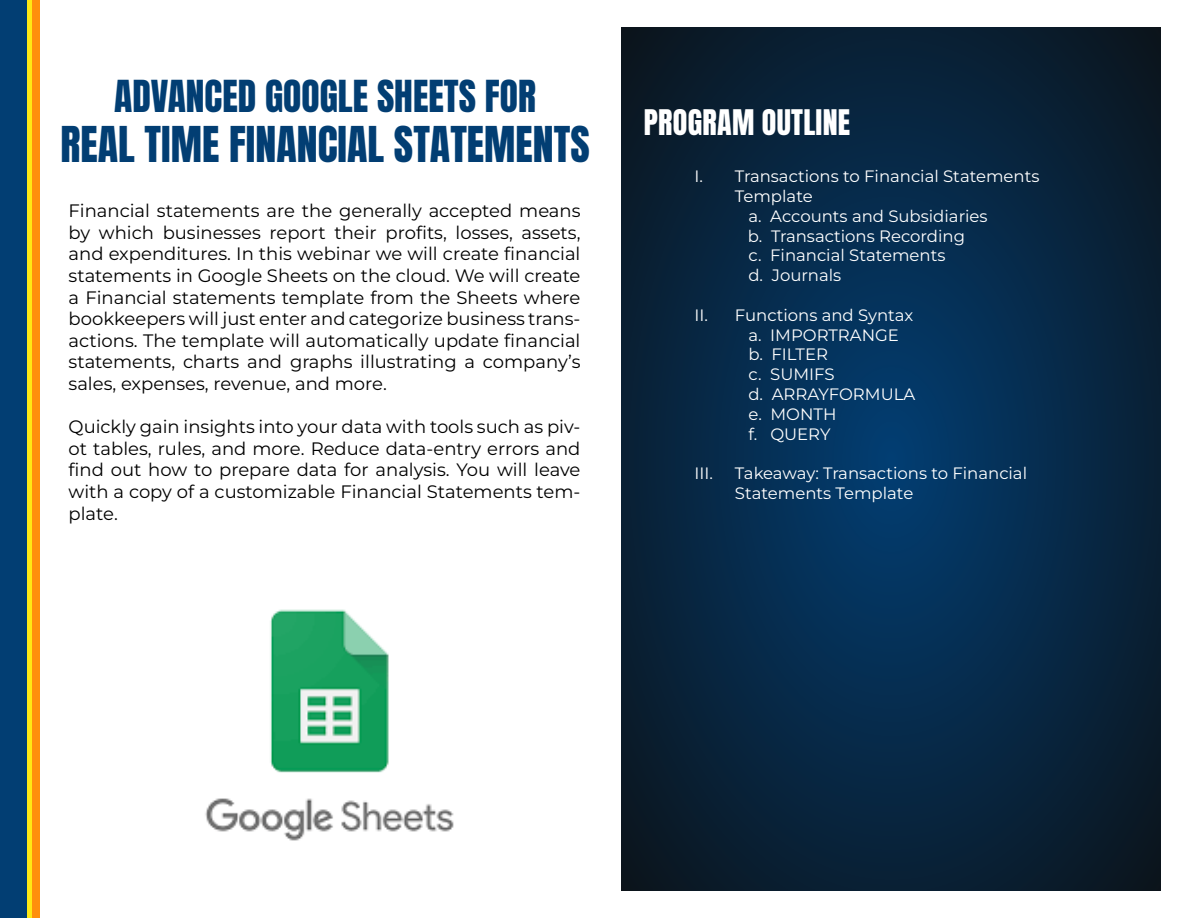
<style>
.page{position:relative;width:1188px;height:918px;background:#fff}
.page>*{position:absolute;margin:0;border:0;box-sizing:border-box;transform-origin:0 0}
.t1{font:42px "Anton";color:#023e73}
.t2{font:37.5px "Anton";color:#023e73}
.t3{font:30px "Anton";letter-spacing:.01em;color:#fff}
.t4{font:18px/21.6px "Montserrat";color:#000;text-align:justify}
.t5{font:16.5px/19.8px "Montserrat";color:#fff}
</style>
<div class="page">
<img style="left:205px;top:609px;width:249px;height:232px">
<svg style="left:621px;top:27px;width:540px;height:864px;background:#072642"></svg>
<div style="left:14px;top:0;width:26px;height:918px;background:#ff8f0c"></div>
<div style="left:5px;top:0;width:27px;height:918px;background:#ffe814"></div>
<div style="left:0;top:0;width:27px;height:918px;background:#023e73"></div>
<h2 class="t2" style="left:114px;top:77px;width:423px">ADVANCED GOOGLE SHEETS FOR</h2>
<h1 class="t1" style="left:60px;top:123px;width:531px">REAL TIME FINANCIAL STATEMENTS</h1>
<p class="t4" style="left:69px;top:200px;width:513px">Financial statements are the generally accepted means by which businesses report their profits, losses, assets, and expenditures. In this webinar we will create financial statements in Google Sheets on the cloud. We will create a Financial statements template from the Sheets where bookkeepers will just enter and categorize business trans&shy;actions. The template will automatically update financial statements, charts and graphs illustrating a company’s sales, expenses, revenue, and more.</p>
<p class="t4" style="left:69px;top:416px;width:513px">Quickly gain insights into your data with tools such as piv&shy;ot tables, rules, and more. Reduce data-entry errors and find out how to prepare data for analysis. You will leave with a copy of a customizable Financial Statements tem&shy;plate.</p>
<h3 class="t3" style="left:644px;top:107px;width:208px">PROGRAM OUTLINE</h3>
<p class="t5" style="left:694px;top:166px;width:347px">I. Transactions to Financial Statements</p>
<p class="t5" style="left:735px;top:186px;width:79px">Template</p>
<p class="t5" style="left:748px;top:206px;width:241px">a. Accounts and Subsidiaries</p>
<p class="t5" style="left:748px;top:226px;width:219px">b. Transactions Recording</p>
<p class="t5" style="left:748px;top:245px;width:199px">c. Financial Statements</p>
<p class="t5" style="left:748px;top:265px;width:94px">d. Journals</p>
<p class="t5" style="left:748px;top:305px;width:168px;text-indent:-54px">II. Functions and Syntax a. IMPORTRANGE b. FILTER<br>c. SUMIFS<br>d. ARRAYFORMULA e. MONTH<br>f. QUERY</p>
<p class="t5" style="left:694px;top:463px;width:20px">III.</p>
<p class="t5" style="left:735px;top:463px;width:294px">Takeaway: Transactions to Financial<br>Statements Template</p>
</div>
